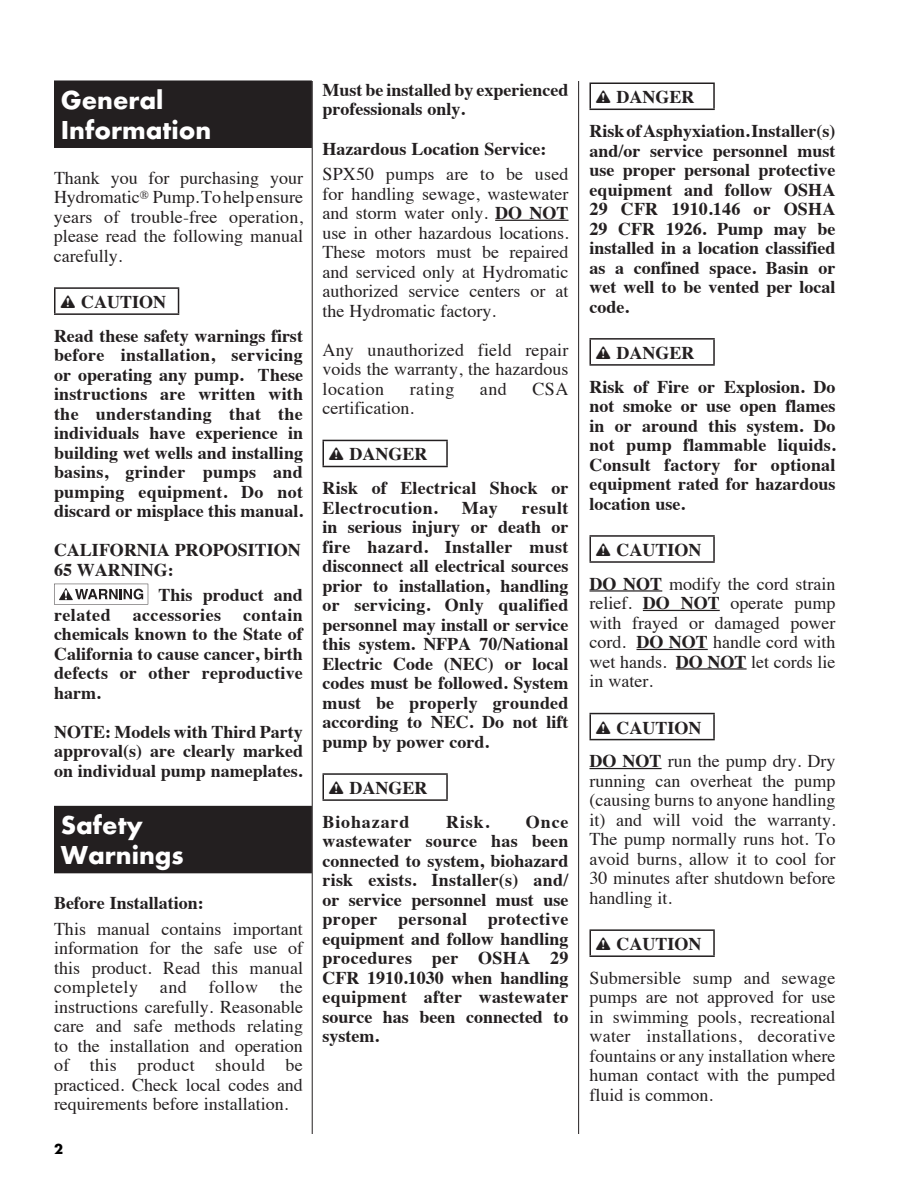
<style>
.page{position:relative;width:918px;height:1188px;background:#fff}
.page>*{position:absolute;margin:0;border:0;box-sizing:border-box;transform-origin:0 0}
.t1{font:700 27px/30px "Futura T";color:#fff}
.t2{font:700 18px/19.5px "Times";color:#231f20;text-align:justify}
.t3{font:18px/19.5px "Times";color:#231f20;text-align:justify}
.t4{font:700 18px/33.8px "Times";letter-spacing:.05em;color:#231f20}
.t5{font:700 18px "Times";letter-spacing:.03em;color:#231f20}
.t6{font:700 15px "Futura T";color:#000}
.s1{font-family:"Industry Engineering P02";font-weight:400}
.s2{font-weight:700}
.s3{font-family:"Industry Engineering P02"}
</style>
<div class="page">
<hr style="left:312px;top:81px;width:1px;height:1053px;background:#231f20">
<hr style="left:578px;top:81px;width:1px;height:1053px;background:#231f20">
<div style="left:54px;top:80px;width:258px;height:68px;background:#231f20"></div>
<div style="left:54px;top:806px;width:258px;height:67px;background:#231f20"></div>
<hr style="left:54px;top:287px;width:125px;height:2px;background:#231f20">
<hr style="left:54px;top:289px;width:2px;height:24px;background:#231f20">
<svg style="left:178px;top:289px;width:1px;height:24px"></svg>
<hr style="left:54px;top:313px;width:125px;height:2px;background:#231f20">
<svg style="left:54px;top:584px;width:94px;height:20px"></svg>
<hr style="left:590px;top:590px;width:72px;height:2px;background:#231f20">
<hr style="left:643px;top:610px;width:77px;height:1px;background:#231f20">
<hr style="left:636px;top:649px;width:72px;height:1px;background:#231f20">
<hr style="left:676px;top:668px;width:71px;height:2px;background:#231f20">
<hr style="left:590px;top:768px;width:72px;height:1px;background:#231f20">
<hr style="left:590px;top:82px;width:125px;height:2px;background:#231f20">
<svg style="left:590px;top:84px;width:1px;height:25px"></svg>
<hr style="left:713px;top:84px;width:2px;height:25px;background:#231f20">
<hr style="left:590px;top:109px;width:125px;height:1px;background:#231f20">
<hr style="left:590px;top:338px;width:125px;height:2px;background:#231f20">
<svg style="left:590px;top:340px;width:1px;height:24px"></svg>
<hr style="left:713px;top:340px;width:2px;height:24px;background:#231f20">
<hr style="left:590px;top:364px;width:125px;height:2px;background:#231f20">
<hr style="left:590px;top:535px;width:125px;height:2px;background:#231f20">
<svg style="left:590px;top:537px;width:1px;height:24px"></svg>
<hr style="left:713px;top:537px;width:2px;height:24px;background:#231f20">
<hr style="left:590px;top:561px;width:125px;height:2px;background:#231f20">
<hr style="left:590px;top:713px;width:125px;height:1px;background:#231f20">
<svg style="left:590px;top:714px;width:1px;height:25px"></svg>
<hr style="left:713px;top:714px;width:2px;height:25px;background:#231f20">
<hr style="left:590px;top:739px;width:125px;height:1px;background:#231f20">
<hr style="left:590px;top:929px;width:125px;height:2px;background:#231f20">
<svg style="left:590px;top:931px;width:1px;height:24px"></svg>
<hr style="left:713px;top:931px;width:2px;height:24px;background:#231f20">
<hr style="left:590px;top:955px;width:125px;height:2px;background:#231f20">
<hr style="left:495px;top:220px;width:74px;height:1px;background:#231f20">
<hr style="left:322px;top:440px;width:126px;height:1px;background:#231f20">
<hr style="left:322px;top:441px;width:2px;height:25px;background:#231f20">
<hr style="left:446px;top:441px;width:2px;height:25px;background:#231f20">
<hr style="left:322px;top:466px;width:126px;height:1px;background:#231f20">
<hr style="left:322px;top:773px;width:126px;height:2px;background:#231f20">
<hr style="left:322px;top:775px;width:2px;height:24px;background:#231f20">
<hr style="left:446px;top:775px;width:2px;height:24px;background:#231f20">
<hr style="left:322px;top:799px;width:126px;height:2px;background:#231f20">
<h1 class="t1" style="left:61px;top:85px;width:152px">General<br>Information</h1>
<p class="t3" style="left:54px;top:166px;width:251px">Thank you for purchasing your Hydromatic<sup>®</sup> Pump. To help ensure years of trouble-free operation, please read the following manual carefully.</p>
<p class="t2" style="left:54px;top:283px;width:250px;line-height:33.8px;text-indent:7px"><span class="s1">N</span> CAUTION<br>Read these safety warnings first</p>
<p class="t2" style="left:54px;top:344px;width:251px">before installation, servicing or operating any pump. These instructions are written with the understanding that the individuals have experience in building wet wells and installing basins, grinder pumps and pumping equipment. Do not discard or misplace this manual.</p>
<p class="t2" style="left:54px;top:539px;width:248px">CALIFORNIA PROPOSITION<br>65 WARNING:</p>
<p class="t2" style="left:54px;top:584px;width:250px;text-indent:104px">This product and related accessories contain chemicals known to the State of California to cause cancer, birth defects or other reproductive harm.</p>
<p class="t2" style="left:54px;top:720px;width:251px">NOTE: Models with Third Party approval(s) are clearly marked on individual pump nameplates.</p>
<h1 class="t1" style="left:61px;top:810px;width:124px">Safety<br>Warnings</h1>
<p class="t2" style="left:54px;top:891px;width:151px">Before Installation:</p>
<p class="t3" style="left:54px;top:917px;width:251px">This manual contains important information for the safe use of this product. Read this manual completely and follow the instructions carefully. Reasonable care and safe methods relating to the installation and operation of this product should be practiced. Check local codes and requirements before installation.</p>
<p class="t6" style="left:54px;top:1140px;width:10px">2</p>
<p class="t2" style="left:322px;top:78px;width:248px">Must be installed by experienced professionals only.</p>
<p class="t2" style="left:322px;top:137px;width:225px">Hazardous Location Service:</p>
<p class="t3" style="left:322px;top:163px;width:248px">SPX50 pumps are to be used for handling sewage, wastewater and storm water only. <span class="s2">DO NOT </span>use in other hazardous locations.<br>These motors must be repaired and serviced only at Hydromatic authorized service centers or at the Hydromatic factory.</p>
<p class="t3" style="left:322px;top:338px;width:248px">Any unauthorized field repair voids the warranty, the hazardous location</p>
<p class="t3" style="left:410px;top:377px;width:46px">rating</p>
<p class="t3" style="left:480px;top:377px;width:29px">and</p>
<p class="t3" style="left:532px;top:377px;width:38px">CSA</p>
<p class="t3" style="left:322px;top:397px;width:93px">certification.</p>
<p class="t2" style="left:322px;top:436px;width:248px;line-height:33.8px;text-indent:7px"><span class="s1">N</span> DANGER<br>Risk of Electrical Shock or</p>
<p class="t5" style="left:322px;top:490px;width:117px">Electrocution.</p>
<p class="t2" style="left:462px;top:496px;width:38px">May</p>
<p class="t2" style="left:322px;top:496px;width:248px;text-indent:199px">result in serious injury or death or fire hazard. Installer must disconnect all electrical sources prior to installation, handling or servicing. Only qualified personnel may install or service this system. NFPA 70/National Electric Code (NEC) or local codes must be followed. System must be properly grounded according to NEC. Do not lift pump by power cord.</p>
<p class="t4" style="left:322px;top:769px;width:107px;text-indent:7px"><span class="s1">N</span> DANGER<br>Biohazard</p>
<p class="t2" style="left:322px;top:810px;width:248px;text-indent:203px">Once wastewater source has been connected to system, biohazard risk exists. Installer(s) and/ or service personnel must use proper personal protective equipment and follow handling procedures per OSHA 29<br>CFR 1910.1030 when handling equipment after wastewater source has been connected to system.</p>
<p class="t2" style="left:446px;top:810px;width:44px">Risk.</p>
<p class="t2" style="left:590px;top:78px;width:248px;line-height:33.8px;text-indent:7px"><span class="s1">N</span> DANGER<br>Risk of Asphyxiation. Installer(s)</p>
<p class="t2" style="left:590px;top:139px;width:248px">and/or service personnel must use proper personal protective equipment and follow OSHA 29 CFR 1910.146 or OSHA 29 CFR 1926. Pump may be installed in a location classified as a confined space. Basin or wet well to be vented per local code.</p>
<p class="t2" style="left:590px;top:334px;width:247px;line-height:33.8px;text-indent:7px"><span class="s1">N</span> DANGER<br>Risk of Fire or Explosion. Do</p>
<p class="t2" style="left:590px;top:394px;width:248px">not smoke or use open flames in or around this system. Do not pump flammable liquids.<br>Consult factory for optional equipment rated for hazardous location use.</p>
<p class="t3" style="left:590px;top:532px;width:248px;line-height:33.8px;text-indent:7px"><span class="s3">N</span> <span class="s2">CAUTION<br>DO NOT</span> modify the cord strain</p>
<p class="t3" style="left:590px;top:592px;width:248px">relief. <span class="s2">DO NOT</span> operate pump with frayed or damaged power cord. <span class="s2">DO NOT</span> handle cord with wet hands. <span class="s2">DO NOT</span> let cords lie in water.</p>
<p class="t3" style="left:590px;top:709px;width:247px;line-height:33.8px;text-indent:7px"><span class="s3">N</span> <span class="s2">CAUTION<br>DO NOT</span> run the pump dry. Dry</p>
<p class="t3" style="left:590px;top:770px;width:248px">running can overheat the pump (causing burns to anyone handling it) and will void the warranty.<br>The pump normally runs hot. To avoid burns, allow it to cool for 30 minutes after shutdown before handling it.</p>
<p class="t3" style="left:590px;top:926px;width:247px;line-height:33.8px;text-indent:7px"><span class="s3">N</span> <span class="s2">CAUTION<br></span>Submersible sump and sewage</p>
<p class="t3" style="left:590px;top:986px;width:248px">pumps are not approved for use in swimming pools, recreational water installations, decorative fountains or any installation where human contact with the pumped fluid is common.</p>
</div>
